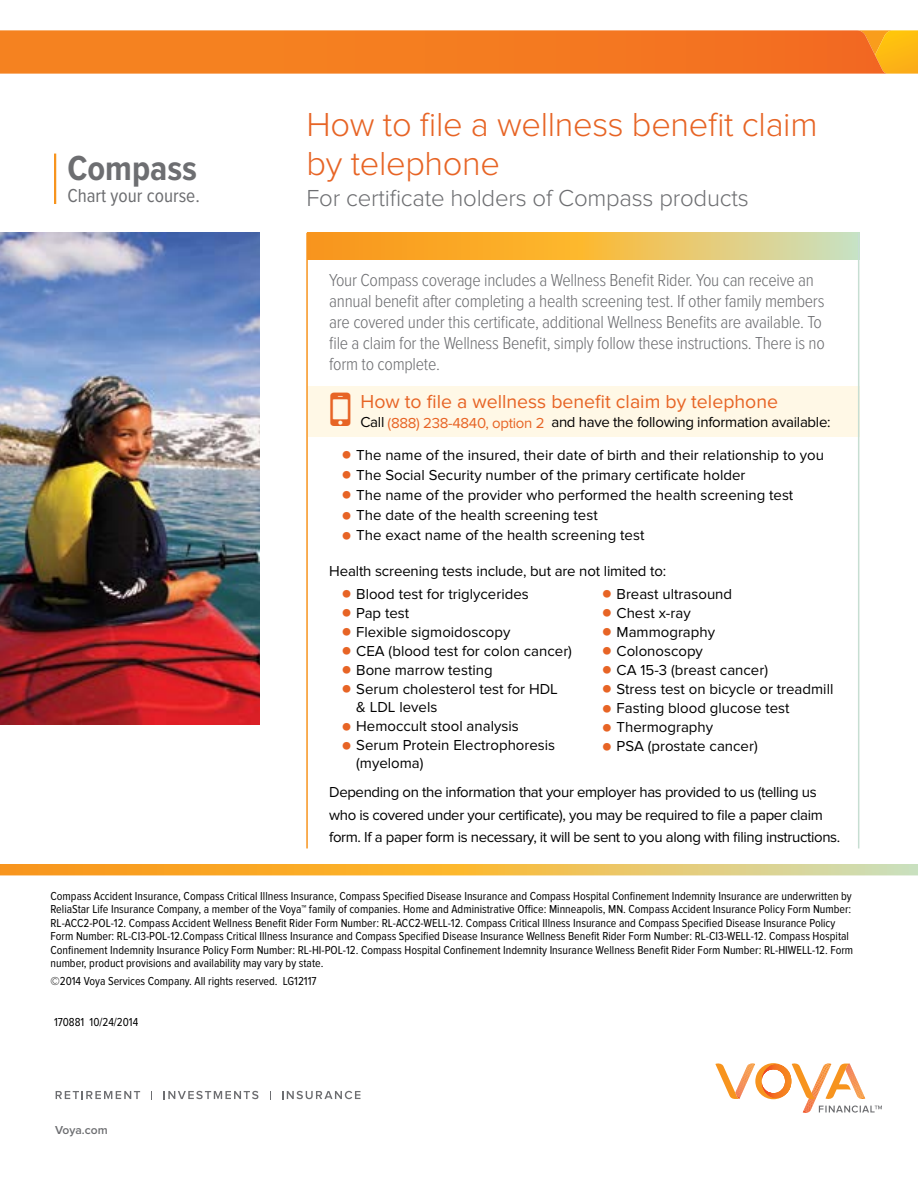
<style>
.page{position:relative;width:918px;height:1188px;background:#fff}
.page>*{position:absolute;margin:0;border:0;box-sizing:border-box;transform-origin:0 0}
.t1{font:700 36px "Proxima Nova Cond";color:#6d6e71}
.t2{font:300 34.5px/39px "Proxima Nova";letter-spacing:-.01em;color:#e76425}
.t3{font:300 24px "Proxima Nova";letter-spacing:-.01em;color:#6d6e71}
.t4{font:19.5px "Proxima Nova";color:#e76425}
.t5{font:19.5px "Proxima Nova Cond";color:#6d6e71}
.t6{font:300 18px/21px "Proxima Nova Cond";letter-spacing:-.015em;color:#6d6e71}
.t7{font:15px/18.8px "Proxima Nova";color:#000}
.t8{font:15px/22.5px "Proxima Nova";letter-spacing:-.025em;color:#000}
.t9{font:15px "Proxima Nova";letter-spacing:-.02em;color:#000}
.t10{font:12px/13.5px "Proxima Nova Cond";color:#000}
.t11{font:600 12px "Proxima Nova";color:#6d6e71}
.s1{color:#e76425}
</style>
<div class="page">
<svg style="left:715px;top:1063px;width:167px;height:50px"></svg>
<svg style="left:56px;top:1091px;width:84px;height:8px"></svg>
<svg style="left:164px;top:1091px;width:94px;height:8px"></svg>
<svg style="left:282px;top:1091px;width:78px;height:8px"></svg>
<img style="left:0;top:233px;width:259px;height:492px">
<svg style="left:308px;top:233px;width:550px;height:27px;background:#eeb951"></svg>
<div style="left:308px;top:386px;width:551px;height:51px;background:#fff8e6"></div>
<svg style="left:0;top:864px;width:918px;height:11px;background:#efb94f"></svg>
<svg style="left:0;top:30px;width:918px;height:44px;background:#f47f23"></svg>
<hr style="left:54px;top:154px;width:2px;height:50px;background:#f7941e">
<hr style="left:306px;top:233px;width:2px;height:615px;background:#f7941e">
<hr style="left:858px;top:233px;width:1px;height:615px;background:#c7ded2">
<h1 class="t1" style="left:67px;top:148px;width:131px">Compass</h1>
<h3 class="t5" style="left:67px;top:185px;width:134px">Chart your course.</h3>
<h2 class="t2" style="left:307px;top:105px;width:513px">How to file a wellness benefit claim by telephone</h2>
<h3 class="t3" style="left:307px;top:184px;width:444px">For certificate holders of Compass products</h3>
<p class="t6" style="left:329px;top:270px;width:497px">Your Compass coverage includes a Wellness Benefit Rider. You can receive an annual benefit after completing a health screening test. If other family members are covered under this certificate, additional Wellness Benefits are available. To file a claim for the Wellness Benefit, simply follow these instructions. There is no form to complete.</p>
<h3 class="t4" style="left:360px;top:390px;width:419px">How to file a wellness benefit claim by telephone</h3>
<p class="t9" style="left:360px;top:414px;width:472px">Call <span class="s1">(888) 238-4840, option 2</span> and have the following information available:</p>
<p class="t7" style="left:356px;top:445px;width:469px;line-height:20.1px">The name of the insured, their date of birth and their relationship to you The Social Security number of the primary certificate holder<br>The name of the provider who performed the health screening test<br>The date of the health screening test<br>The exact name of the health screening test</p>
<p class="t7" style="left:356px;top:560px;width:312px;line-height:22.4px;text-indent:-27px">Health screening tests include, but are not limited to:<br>Blood test for triglycerides</p>
<p class="t7" style="left:356px;top:603px;width:217px">Pap test<br>Flexible sigmoidoscopy<br>CEA (blood test for colon cancer)<br>Bone marrow testing<br>Serum cholesterol test for HDL<br>&amp; LDL levels<br>Hemoccult stool analysis<br>Serum Protein Electrophoresis (myeloma)</p>
<p class="t7" style="left:617px;top:584px;width:218px">Breast ultrasound<br>Chest x-ray<br>Mammography<br>Colonoscopy<br>CA 15-3 (breast cancer)<br>Stress test on bicycle or treadmill<br>Fasting blood glucose test<br>Thermography<br>PSA (prostate cancer)</p>
<p class="t8" style="left:329px;top:781px;width:513px">Depending on the information that your employer has provided to us (telling us who is covered under your certificate), you may be required to file a paper claim form. If a paper form is necessary, it will be sent to you along with filing instructions.</p>
<p class="t10" style="left:51px;top:890px;width:804px">Compass Accident Insurance, Compass Critical Illness Insurance, Compass Specified Disease Insurance and Compass Hospital Confinement Indemnity Insurance are underwritten by ReliaStar Life Insurance Company, a member of the Voya™ family of companies. Home and Administrative Office: Minneapolis, MN. Compass Accident Insurance Policy Form Number:<br>RL-ACC2-POL-12. Compass Accident Wellness Benefit Rider Form Number: RL-ACC2-WELL-12. Compass Critical Illness Insurance and Compass Specified Disease Insurance Policy Form Number: RL-CI3-POL-12.Compass Critical Illness Insurance and Compass Specified Disease Insurance Wellness Benefit Rider Form Number: RL-CI3-WELL-12. Compass Hospital Confinement Indemnity Insurance Policy Form Number: RL-HI-POL-12. Compass Hospital Confinement Indemnity Insurance Wellness Benefit Rider Form Number: RL-HIWELL-12. Form number, product provisions and availability may vary by state.</p>
<p class="t10" style="left:51px;top:975px;width:268px">©2014 Voya Services Company. All rights reserved. LG12117</p>
<p class="t10" style="left:54px;top:1016px;width:86px">170881 10/24/2014</p>
<p class="t11" style="left:55px;top:1123px;width:54px">Voya.com</p>
</div>
